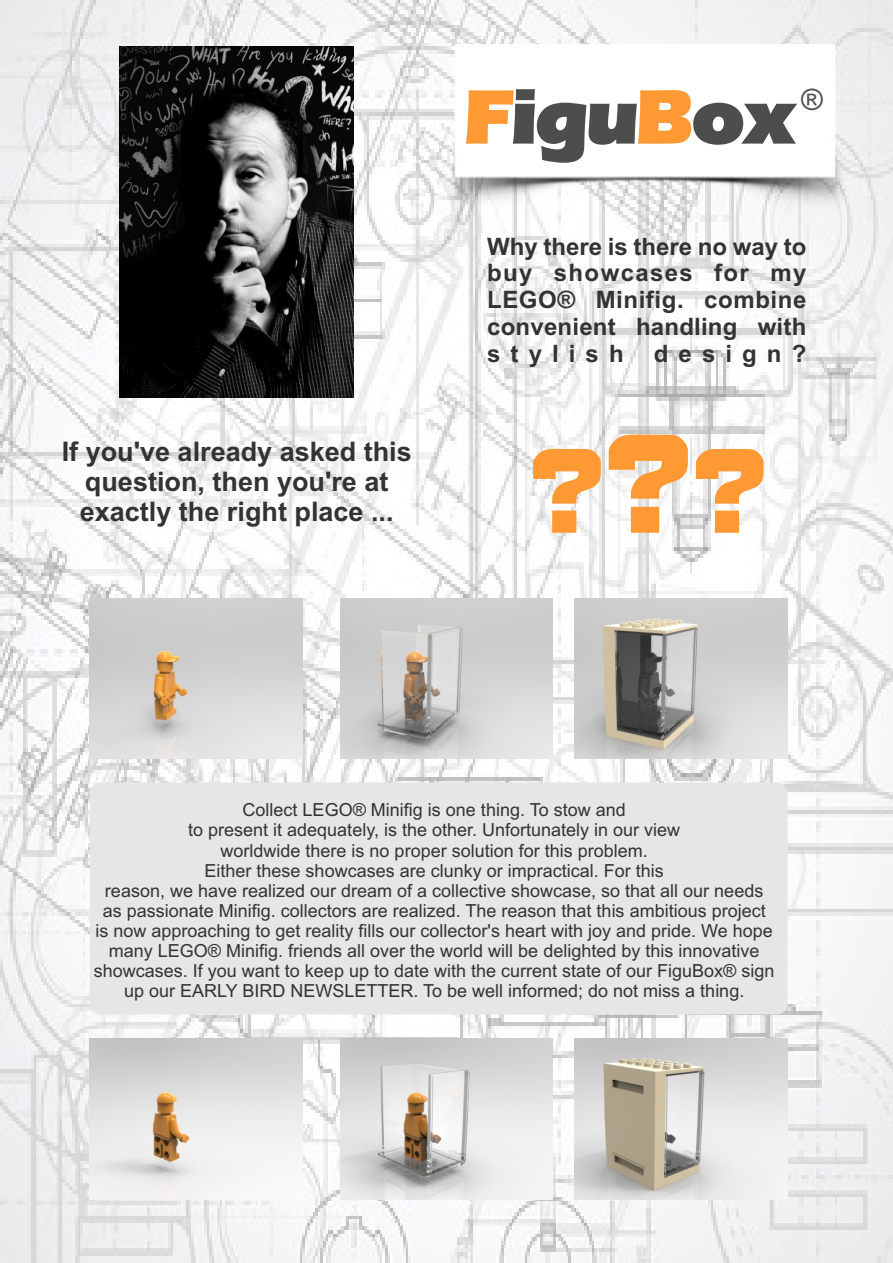
<style>
.page{position:relative;width:893px;height:1263px;background:#fff}
.page>*{position:absolute;margin:0;border:0;box-sizing:border-box;transform-origin:0 0}
.t1{font:700 128.1px "Bolster";color:#f93}
.t2{font:79.95px "Eras Itc PEE Ultr";color:#4d4d4d}
.t3{font:29.55px "Arial";color:#4d4d4d}
.t4{font:700 27px/30.2px "Arial";color:#333;text-align:center}
.t5{font:700 24px/26.8px "Arial";letter-spacing:.025em;color:#333;text-align:justify}
.t6{font:18px/20.1px "Arial";color:#333;text-align:center}
.s1{color:#f93}
.s2{font-size:150px}
</style>
<div class="page">
<img style="left:0;top:0;width:893px;height:1263px">
<img style="left:445px;top:44px;width:404px;height:170px">
<div style="left:484px;top:60px;width:329px;height:97px;background:#fff"></div>
<img style="left:120px;top:46px;width:234px;height:352px">
<img style="left:90px;top:598px;width:213px;height:161px">
<img style="left:340px;top:598px;width:213px;height:161px">
<img style="left:575px;top:598px;width:213px;height:161px">
<img style="left:90px;top:1038px;width:213px;height:161px">
<img style="left:340px;top:1038px;width:213px;height:161px">
<img style="left:575px;top:1038px;width:213px;height:161px">
<div style="left:90px;top:782px;width:698px;height:232px;background:#e6e6e6;border-radius:11px"></div>
<h2 class="t2" style="left:464px;top:83px;width:333px"><span class="s1">F</span>igu<span class="s1">B</span>ox</h2>
<h3 class="t3" style="left:801px;top:88px;width:23px">®</h3>
<h3 class="t4" style="left:62px;top:439px;width:352px">If you've already asked this question, then you're at exactly the right place ...</h3>
<h3 class="t5" style="left:487px;top:235px;width:321px">Why there is there no way to buy showcases for my LEGO® Minifig. combine convenient handling with stylish</h3>
<h3 class="t5" style="left:654px;top:342px;width:154px">design?</h3>
<h1 class="t1" style="left:530px;top:408px;width:239px">?<span class="s2">?</span>?</h1>
<p class="t6" style="left:94px;top:802px;width:682px">Collect LEGO® Minifig is one thing. To stow and<br>to present it adequately, is the other. Unfortunately in our view<br>worldwide there is no proper solution for this problem.<br>Either these showcases are clunky or impractical. For this<br>reason, we have realized our dream of a collective showcase, so that all our needs as passionate Minifig. collectors are realized. The reason that this ambitious project<br>is now approaching to get reality fills our collector's heart with joy and pride. We hope many LEGO® Minifig. friends all over the world will be delighted by this innovative showcases. If you want to keep up to date with the current state of our FiguBox® sign up our EARLY BIRD NEWSLETTER. To be well informed; do not miss a thing.</p>
</div>
